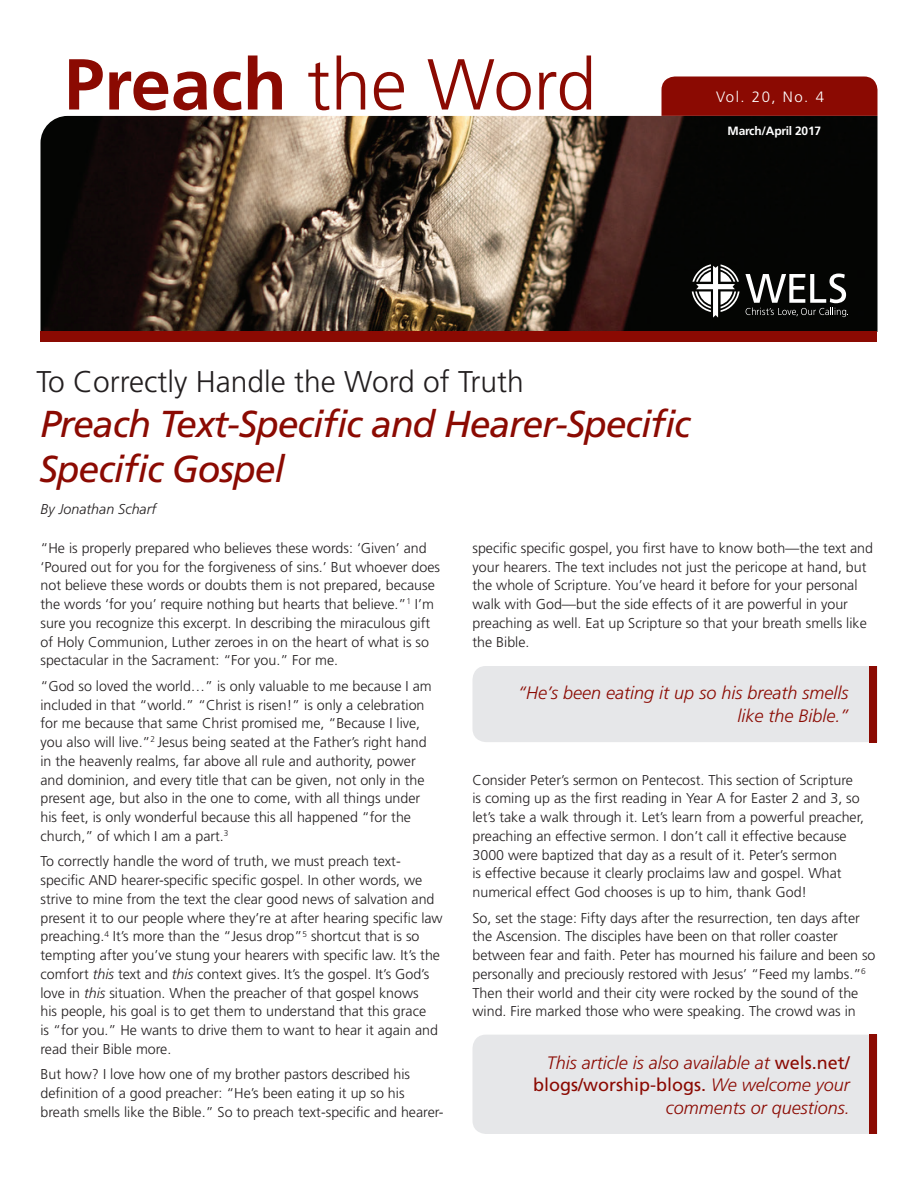
<style>
.page{position:relative;width:918px;height:1188px;background:#fff}
.page>*{position:absolute;margin:0;border:0;box-sizing:border-box;transform-origin:0 0}
.t1{font:300 72px "Frutiger LT Std";color:#8b0a02}
.Newsletter_Title{font:italic 37.5px/45px "Frutiger LT Std";letter-spacing:-.03em;color:#8b0a02}
.Newsletter_Title-2{font:300 30px "Frutiger LT Std";color:#231f20}
.t2{font:italic 300 18px/22.5px "Frutiger LT Std";color:#8b0a02;text-align:right}
.t3{font:300 15px "Frutiger LT Std";letter-spacing:.1em;color:#fff}
.t4{font:300 14.25px/18.8px "Frutiger LT Std";color:#231f20}
.t5{font:italic 300 14.25px "Frutiger LT Std";color:#231f20}
.t6{font:700 12px "Frutiger LT Std";letter-spacing:-.02em;color:#fff}
.s1{font-weight:700}
.s2{font-style:italic}
.s3{font-weight:400;font-style:normal}
</style>
<div class="page">
<div style="left:662px;top:76px;width:216px;height:40px;background:#8b0a02"></div>
<img style="left:40px;top:116px;width:838px;height:215px">
<div style="left:40px;top:331px;width:838px;height:11px;background:#8b0a02"></div>
<svg style="left:692px;top:264px;width:157px;height:54px"></svg>
<div style="left:472px;top:1035px;width:406px;height:99px;background:#e6e7e9"></div>
<div style="left:869px;top:1035px;width:8px;height:99px;background:#8b0a02"></div>
<div style="left:472px;top:666px;width:406px;height:76px;background:#e6e7e9"></div>
<div style="left:869px;top:666px;width:8px;height:76px;background:#8b0a02"></div>
<p class="t1" style="left:64px;top:44px;width:534px"><span class="s1">Preach</span> the Word</p>
<p class="t3" style="left:716px;top:89px;width:109px">Vol. 20, No. 4</p>
<p class="t6" style="left:728px;top:124px;width:95px">March/April 2017</p>
<p class="Newsletter_Title-2" style="left:36px;top:365px;width:489px">To Correctly Handle the Word of Truth</p>
<p class="Newsletter_Title" style="left:39px;top:402px;width:653px">Preach Text-Specific and Hearer-Specific<br>Specific Gospel</p>
<p class="t5" style="left:41px;top:501px;width:117px">By Jonathan Scharf</p>
<p class="t4" style="left:40px;top:539px;width:401px">“He is properly prepared who believes these words: ‘Given’ and ‘Poured out for you for the forgiveness of sins.’ But whoever does not believe these words or doubts them is not prepared, because the words ‘for you’ require nothing but hearts that believe.”<sup>1</sup> I’m sure you recognize this excerpt. In describing the miraculous gift of Holy Communion, Luther zeroes in on the heart of what is so spectacular in the Sacrament: “For you.” For me.</p>
<p class="t4" style="left:40px;top:677px;width:393px">“God so loved the world…” is only valuable to me because I am included in that “world.” “Christ is risen!” is only a celebration for me because that same Christ promised me, “Because I live, you also will live.”<sup>2</sup> Jesus being seated at the Father’s right hand in the heavenly realms, far above all rule and authority, power and dominion, and every title that can be given, not only in the present age, but also in the one to come, with all things under his feet, is only wonderful because this all happened “for the church,” of which I am a part.<sup>3</sup></p>
<p class="t4" style="left:40px;top:852px;width:404px">To correctly handle the word of truth, we must preach text&shy;specific AND hearer-specific specific gospel. In other words, we strive to mine from the text the clear good news of salvation and present it to our people where they’re at after hearing specific law preaching.<sup>4</sup> It’s more than the “Jesus drop”<sup>5</sup> shortcut that is so tempting after you’ve stung your hearers with specific law. It’s the comfort <span class="s2">this</span> text and <span class="s2">this</span> context gives. It’s the gospel. It’s God’s love in <span class="s2">this</span> situation. When the preacher of that gospel knows<br>his people, his goal is to get them to understand that this grace<br>is “for you.” He wants to drive them to want to hear it again and read their Bible more.</p>
<p class="t4" style="left:40px;top:1065px;width:405px">But how? I love how one of my brother pastors described his definition of a good preacher: “He’s been eating it up so his breath smells like the Bible.” So to preach text-specific and hearer-</p>
<p class="t4" style="left:472px;top:539px;width:402px">specific specific gospel, you first have to know both—the text and your hearers. The text includes not just the pericope at hand, but the whole of Scripture. You’ve heard it before for your personal walk with God—but the side effects of it are powerful in your preaching as well. Eat up Scripture so that your breath smells like the Bible.</p>
<p class="t2" style="left:518px;top:682px;width:332px">“He’s been eating it up so his breath smells like the Bible.”</p>
<p class="t4" style="left:472px;top:771px;width:393px">Consider Peter’s sermon on Pentecost. This section of Scripture is coming up as the first reading in Year A for Easter 2 and 3, so let’s take a walk through it. Let’s learn from a powerful preacher, preaching an effective sermon. I don’t call it effective because 3000 were baptized that day as a result of it. Peter’s sermon<br>is effective because it clearly proclaims law and gospel. What numerical effect God chooses is up to him, thank God!</p>
<p class="t4" style="left:472px;top:909px;width:405px">So, set the stage: Fifty days after the resurrection, ten days after the Ascension. The disciples have been on that roller coaster between fear and faith. Peter has mourned his failure and been so personally and preciously restored with Jesus’ “Feed my lambs.”<sup>6<br></sup>Then their world and their city were rocked by the sound of the wind. Fire marked those who were speaking. The crowd was in</p>
<p class="t2" style="left:533px;top:1052px;width:318px">This article is also available at <span class="s3">wels.net/ blogs/worship-blogs.</span> We welcome your comments or questions.</p>
</div>
